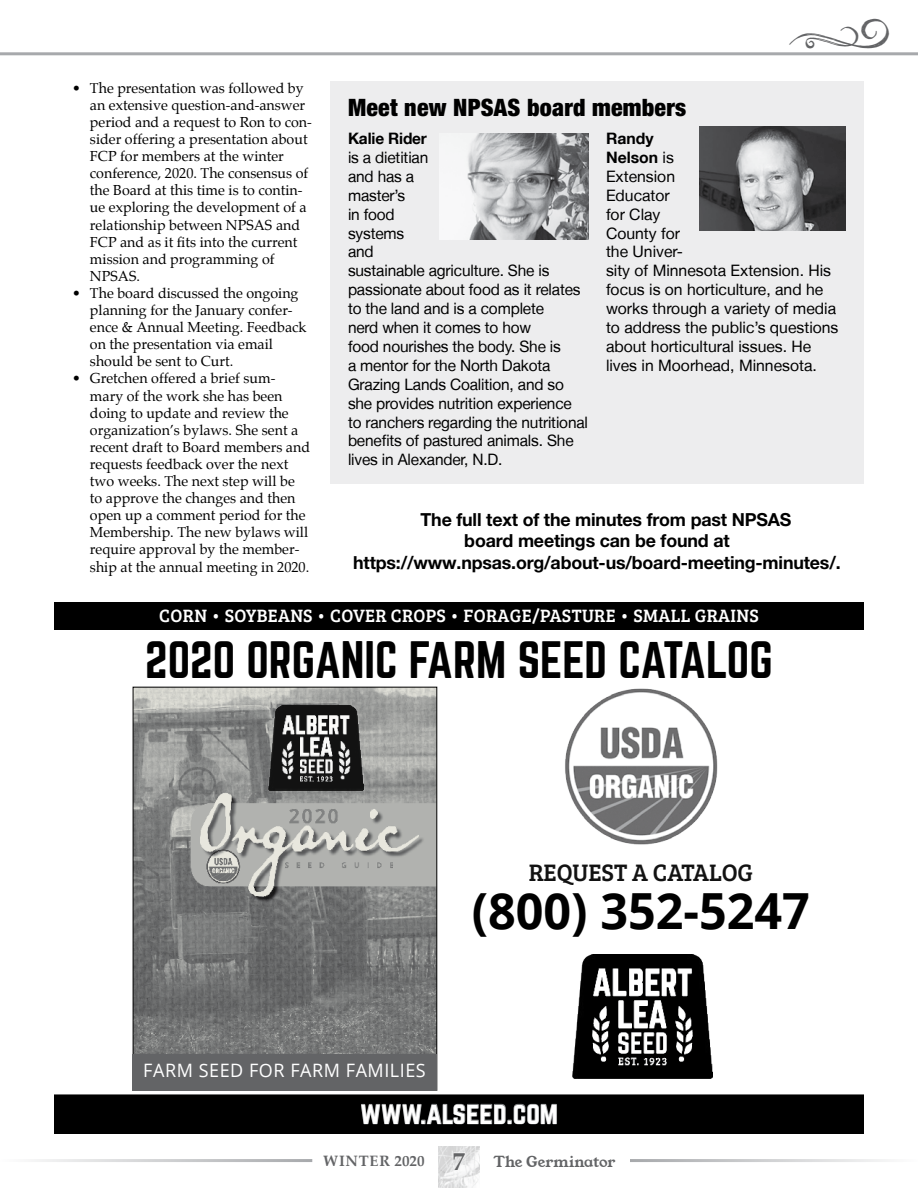
<style>
.page{position:relative;width:918px;height:1188px;background:#fff}
.page>*{position:absolute;margin:0;border:0;box-sizing:border-box;transform-origin:0 0}
.t1{font:700 49.8px "Open Sans";color:#000}
.t2{font:46.2px "Norwester";color:#000}
.t3{font:35.4px "Chalk Hand Elements";color:#636466}
.t4{font:27.75px "Norwester";color:#fff}
.t5{font:24.6px "Bree Serif";color:#000}
.t6{font:900 condensed 24px "Helvetica Neue LT Std";letter-spacing:.01em;color:#000}
.t7{font:18.45px "Bree Serif";letter-spacing:.02em;color:#fff}
.t8{font:18.45px "Open Sans";letter-spacing:.03em;color:#fff}
.t9{font:700 18px "Helvetica Neue LT Pro";letter-spacing:-.01em;color:#000}
.t10{font:15.75px/18.9px "Helvetica Neue LT";letter-spacing:-.01em;color:#000}
.t11{font:700 15.75px "Helvetica Neue LT";letter-spacing:-.01em;color:#000}
.t12{font:15px "Young Serif";letter-spacing:-.01em;color:#636466}
.t13{font:14.25px/17.1px "Palatino";color:#000}
.s1{font-weight:700}
.s2{font-family:"Palatino Linotype";font-weight:700}
.s3{font-family:"Palatino Linotype";font-weight:700;font-size:25.5px;color:#fff}
</style>
<div class="page">
<img style="left:438px;top:1146px;width:42px;height:42px">
<hr style="left:0;top:52px;width:918px;height:3px;background:#a7a9ac">
<hr style="left:0;top:1159px;width:312px;height:3px;background:#a7a9ac">
<hr style="left:630px;top:1159px;width:288px;height:3px;background:#a7a9ac">
<img style="left:565px;top:688px;width:153px;height:157px">
<div style="left:54px;top:1095px;width:810px;height:39px;background:#000"></div>
<img style="left:135px;top:689px;width:300px;height:365px">
<svg style="left:361px;top:1094px;width:196px;height:31px"></svg>
<img style="left:573px;top:954px;width:140px;height:125px">
<div style="left:54px;top:602px;width:810px;height:28px;background:#000"></div>
<div style="left:133px;top:1054px;width:304px;height:36px;background:#636466"></div>
<img style="left:269px;top:706px;width:95px;height:84px">
<div style="left:330px;top:81px;width:534px;height:402px;background:#ededee"></div>
<img style="left:440px;top:133px;width:148px;height:106px">
<img style="left:700px;top:126px;width:146px;height:105px">
<p class="t13" style="left:90px;top:79px;width:223px;text-indent:-18px">• The presentation was followed by an extensive question-and-answer period and a request to Ron to con&shy;sider offering a presentation about<br>FCP for members at the winter conference, 2020. The consensus of the Board at this time is to contin&shy;ue exploring the development of a relationship between NPSAS and<br>FCP and as it fits into the current mission and programming of<br>NPSAS.</p>
<p class="t13" style="left:90px;top:284px;width:218px;text-indent:-18px">• The board discussed the ongoing planning for the January confer&shy;ence &amp; Annual Meeting. Feedback on the presentation via email should be sent to Curt.</p>
<p class="t13" style="left:90px;top:370px;width:222px;text-indent:-18px">• Gretchen offered a brief sum&shy;mary of the work she has been doing to update and review the organization’s bylaws. She sent a recent draft to Board members and requests feedback over the next two weeks. The next step will be to approve the changes and then open up a comment period for the<br>Membership. The new bylaws will require approval by the member&shy;ship at the annual meeting in 2020.</p>
<h3 class="t3" style="left:787px;top:13px;width:105px">u</h3>
<h3 class="t6" style="left:348px;top:93px;width:340px">Meet new NPSAS board members</h3>
<p class="t11" style="left:348px;top:129px;width:80px">Kalie Rider</p>
<p class="t10" style="left:348px;top:148px;width:242px">is a dietitian<br>and has a<br>master’s<br>in food<br>systems<br>and<br>sustainable agriculture. She is passionate about food as it relates to the land and is a complete<br>nerd when it comes to how<br>food nourishes the body. She is<br>a mentor for the North Dakota<br>Grazing Lands Coalition, and so she provides nutrition experience to ranchers regarding the nutritional benefits of pastured animals. She lives in Alexander, N.D.</p>
<p class="t10" style="left:606px;top:129px;width:234px"><span class="s1">Randy<br>Nelson</span> is<br>Extension<br>Educator<br>for Clay<br>County for<br>the Univer-<br>sity of Minnesota Extension. His focus is on horticulture, and he works through a variety of media to address the public’s questions about horticultural issues. He lives in Moorhead, Minnesota.</p>
<p class="t9" style="left:421px;top:508px;width:372px">The full text of the minutes from past NPSAS</p>
<p class="t9" style="left:464px;top:530px;width:267px">board meetings can be found at</p>
<p class="t9" style="left:353px;top:551px;width:489px">https://www.npsas.org/about-us/board-meeting-minutes/.</p>
<p class="t7" style="left:159px;top:602px;width:601px">CORN • SOYBEANS • COVER CROPS • FORAGE/PASTURE • SMALL GRAINS</p>
<h2 class="t2" style="left:145px;top:637px;width:629px">2020 ORGANIC FARM SEED CATALOG</h2>
<h3 class="t5" style="left:528px;top:854px;width:226px">REQUEST A CATALOG</h3>
<h1 class="t1" style="left:472px;top:876px;width:340px">(800) 352-5247</h1>
<p class="t8" style="left:143px;top:1058px;width:284px">FARM SEED FOR FARM FAMILIES</p>
<h3 class="t4" style="left:360px;top:1099px;width:199px">www.alseed.com</h3>
<p class="t12" style="left:323px;top:1151px;width:294px"><span class="s2">WINTER 2020</span> <span class="s3">7</span> The Germinator</p>
</div>
